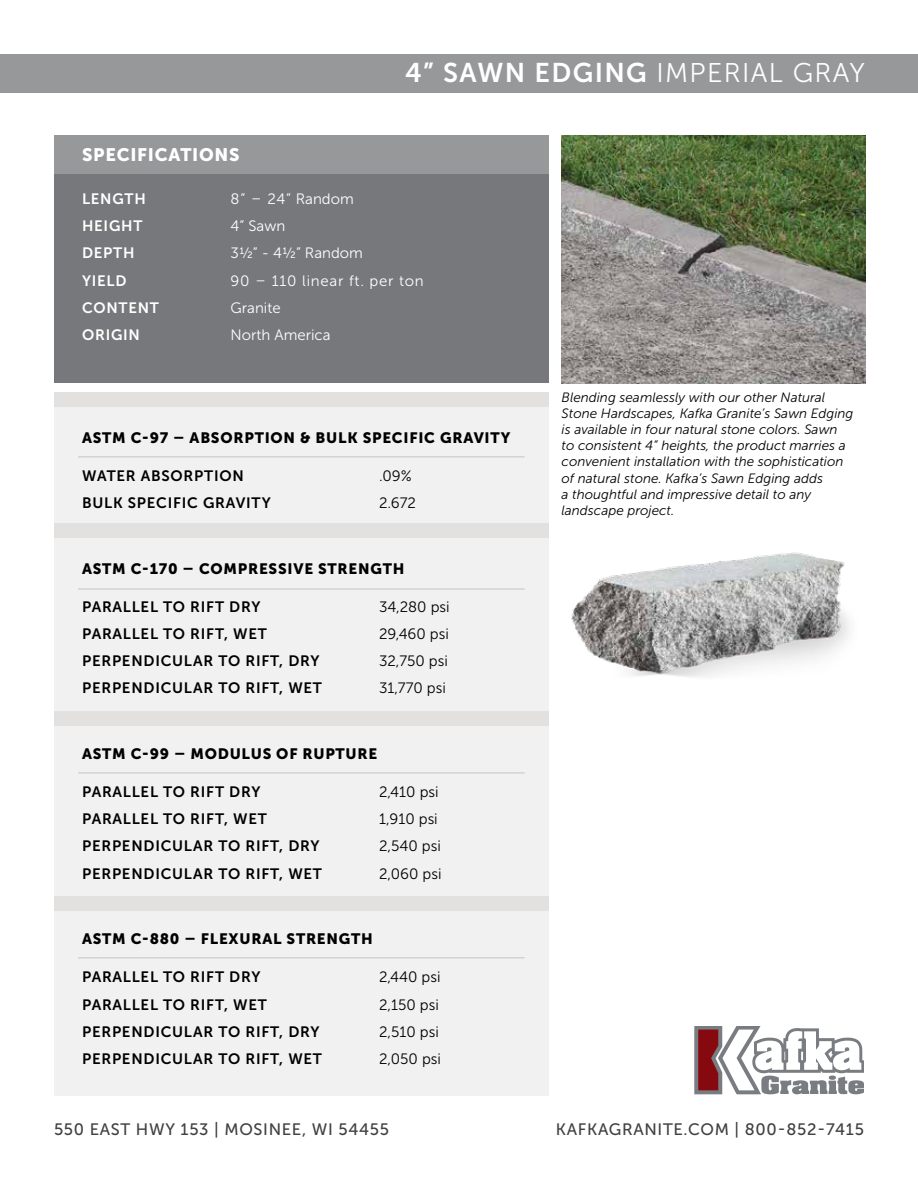
<style>
.page{position:relative;width:918px;height:1188px;background:#fff}
.page>*{position:absolute;margin:0;border:0;box-sizing:border-box;transform-origin:0 0}
.t1{font:27px "Museo Sans 700";letter-spacing:.05em;color:#fff}
.t2{font:18px "Museo Sans 900";letter-spacing:.04em;color:#fff}
.t3{font:16.5px "Museo Sans 500";letter-spacing:.04em;color:#414042}
.t4{font:15px "Museo Sans 700";letter-spacing:.05em;color:#000}
.t5{font:15px "Museo Sans 900";letter-spacing:.05em;color:#000}
.t6{font:15px "Museo Sans 300";color:#000}
.t7{font:15px "Museo Sans 300";color:#fff}
.t8{font:15px "Museo Sans 700";letter-spacing:.05em;color:#fff}
.t9{font:15px "Museo Sans 300";letter-spacing:.05em;color:#fff}
.t10{font:italic 13.5px/16.2px "Museo Sans 300";color:#000}
.s1{font-family:"Museo Sans 300"}
</style>
<div class="page">
<div style="left:54px;top:136px;width:495px;height:247px;background:#77787b"></div>
<svg style="left:694px;top:1026px;width:170px;height:68px"></svg>
<div style="left:0;top:54px;width:918px;height:39px;background:#979899"></div>
<div style="left:54px;top:393px;width:495px;height:703px;background:#f1f1f2"></div>
<div style="left:54px;top:523px;width:495px;height:14px;background:#e2e1e0"></div>
<div style="left:54px;top:711px;width:495px;height:14px;background:#e2e1e0"></div>
<div style="left:54px;top:896px;width:495px;height:14px;background:#e2e1e0"></div>
<hr style="left:78px;top:456px;width:447px;height:2px;background:#d1d3d4">
<hr style="left:78px;top:588px;width:447px;height:2px;background:#d1d3d4">
<hr style="left:78px;top:772px;width:447px;height:2px;background:#d1d3d4">
<hr style="left:78px;top:957px;width:447px;height:1px;background:#d1d3d4">
<div style="left:54px;top:135px;width:495px;height:39px;background:#979899"></div>
<div style="left:54px;top:393px;width:495px;height:14px;background:#e2e1e0"></div>
<img style="left:571px;top:552px;width:278px;height:125px">
<img style="left:562px;top:135px;width:303px;height:248px">
<h1 class="t1" style="left:405px;top:58px;width:462px">4” SAWN EDGING <span class="s1">IMPERIAL GRAY</span></h1>
<h2 class="t2" style="left:82px;top:145px;width:159px">SPECIFICATIONS</h2>
<p class="t8" style="left:82px;top:191px;width:65px">LENGTH</p>
<p class="t7" style="left:231px;top:191px;width:125px">8” – 24” Random</p>
<p class="t8" style="left:82px;top:218px;width:62px">HEIGHT</p>
<p class="t7" style="left:231px;top:218px;width:56px">4” Sawn</p>
<p class="t8" style="left:82px;top:245px;width:54px">DEPTH</p>
<p class="t7" style="left:231px;top:245px;width:134px">31/2” - 41/2” Random</p>
<p class="t8" style="left:82px;top:272px;width:46px">YIELD</p>
<p class="t9" style="left:231px;top:272px;width:195px">90 – 110 linear ft. per ton</p>
<p class="t8" style="left:82px;top:299px;width:78px">CONTENT</p>
<p class="t7" style="left:231px;top:300px;width:52px">Granite</p>
<p class="t8" style="left:82px;top:326px;width:59px">ORIGIN</p>
<p class="t7" style="left:231px;top:327px;width:102px">North America</p>
<p class="t5" style="left:82px;top:429px;width:430px">ASTM C-97 – ABSORPTION &amp; BULK SPECIFIC GRAVITY</p>
<p class="t4" style="left:82px;top:468px;width:163px">WATER ABSORPTION</p>
<p class="t6" style="left:379px;top:468px;width:34px">.09%</p>
<p class="t4" style="left:82px;top:495px;width:190px">BULK SPECIFIC GRAVITY</p>
<p class="t6" style="left:379px;top:495px;width:39px">2.672</p>
<p class="t5" style="left:82px;top:560px;width:324px">ASTM C-170 – COMPRESSIVE STRENGTH</p>
<p class="t4" style="left:82px;top:598px;width:180px">PARALLEL TO RIFT DRY</p>
<p class="t6" style="left:379px;top:599px;width:72px">34,280 psi</p>
<p class="t4" style="left:82px;top:626px;width:186px">PARALLEL TO RIFT, WET</p>
<p class="t6" style="left:379px;top:626px;width:71px">29,460 psi</p>
<p class="t4" style="left:82px;top:653px;width:239px">PERPENDICULAR TO RIFT, DRY</p>
<p class="t6" style="left:379px;top:653px;width:70px">32,750 psi</p>
<p class="t4" style="left:82px;top:680px;width:241px">PERPENDICULAR TO RIFT, WET</p>
<p class="t6" style="left:379px;top:680px;width:68px">31,770 psi</p>
<p class="t5" style="left:82px;top:745px;width:297px">ASTM C-99 – MODULUS OF RUPTURE</p>
<p class="t4" style="left:82px;top:784px;width:180px">PARALLEL TO RIFT DRY</p>
<p class="t6" style="left:379px;top:784px;width:61px">2,410 psi</p>
<p class="t4" style="left:82px;top:811px;width:186px">PARALLEL TO RIFT, WET</p>
<p class="t6" style="left:379px;top:811px;width:60px">1,910 psi</p>
<p class="t4" style="left:82px;top:838px;width:239px">PERPENDICULAR TO RIFT, DRY</p>
<p class="t6" style="left:379px;top:838px;width:63px">2,540 psi</p>
<p class="t4" style="left:82px;top:865px;width:241px">PERPENDICULAR TO RIFT, WET</p>
<p class="t6" style="left:379px;top:865px;width:64px">2,060 psi</p>
<p class="t5" style="left:82px;top:930px;width:292px">ASTM C-880 – FLEXURAL STRENGTH</p>
<p class="t4" style="left:82px;top:969px;width:180px">PARALLEL TO RIFT DRY</p>
<p class="t6" style="left:379px;top:969px;width:63px">2,440 psi</p>
<p class="t4" style="left:82px;top:996px;width:186px">PARALLEL TO RIFT, WET</p>
<p class="t6" style="left:379px;top:996px;width:61px">2,150 psi</p>
<p class="t4" style="left:82px;top:1023px;width:239px">PERPENDICULAR TO RIFT, DRY</p>
<p class="t6" style="left:379px;top:1023px;width:61px">2,510 psi</p>
<p class="t4" style="left:82px;top:1050px;width:241px">PERPENDICULAR TO RIFT, WET</p>
<p class="t6" style="left:379px;top:1051px;width:63px">2,050 psi</p>
<p class="t10" style="left:562px;top:389px;width:293px">Blending seamlessly with our other Natural Stone Hardscapes, Kafka Granite’s Sawn Edging is available in four natural stone colors. Sawn to consistent 4” heights, the product marries a convenient installation with the sophistication of natural stone. Kafka’s Sawn Edging adds<br>a thoughtful and impressive detail to any landscape project.</p>
<p class="t3" style="left:54px;top:1120px;width:337px">550 EAST HWY 153 | MOSINEE, WI 54455</p>
<p class="t3" style="left:556px;top:1120px;width:310px">KAFKAGRANITE.COM | 800-852-7415</p>
</div>
